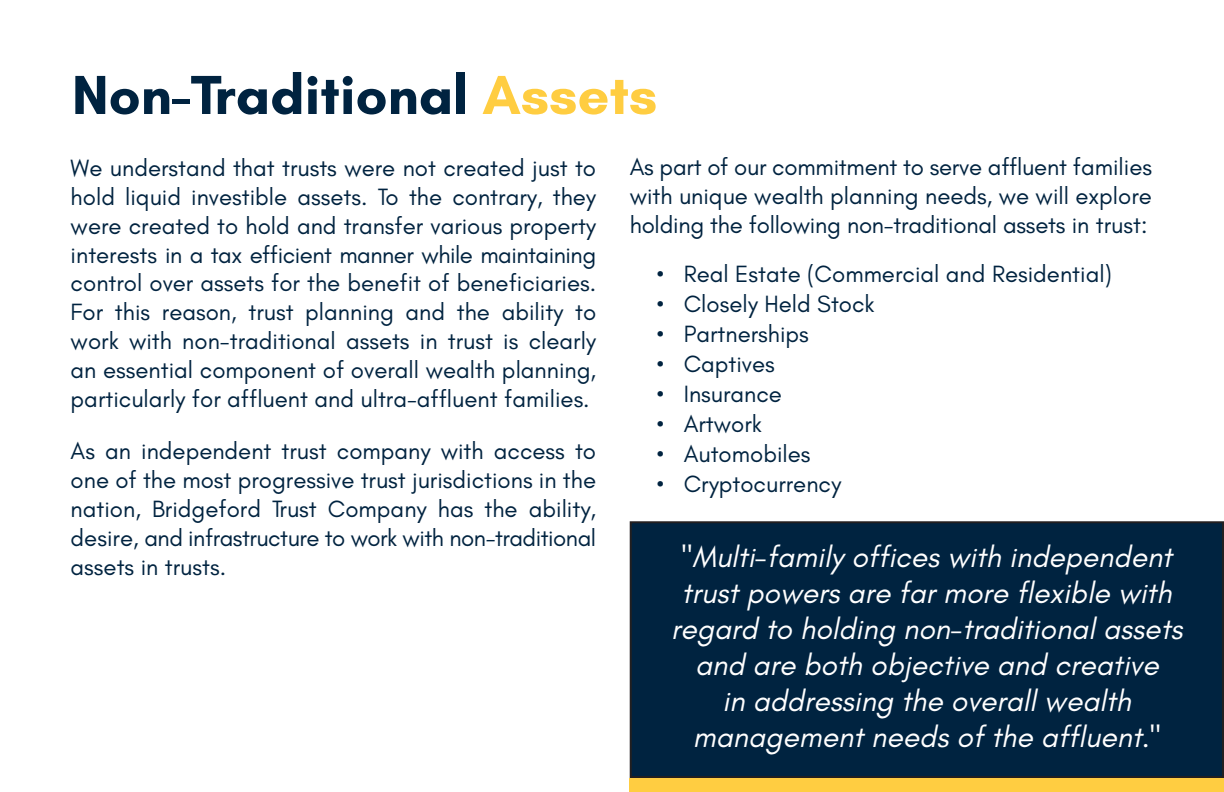
<style>
.page{position:relative;width:1224px;height:792px;background:#fff}
.page>*{position:absolute;margin:0;border:0;box-sizing:border-box;transform-origin:0 0}
.t1{font:700 56px "Glacial Indifference";color:#002340}
.t2{font:italic 30px "Glacial Indifference";color:#fff}
.t3{font:24px/28.8px "Glacial Indifference";color:#002340;text-align:justify}
.s1{color:#ffcd41}
</style>
<div class="page">
<div style="left:631px;top:522px;width:592px;height:255px;background:#002340"></div>
<div style="left:630px;top:521px;width:594px;height:257px;border:2px solid #231f20"></div>
<div style="left:630px;top:778px;width:594px;height:14px;background:#ffcd41"></div>
<p class="t1" style="left:72px;top:60px;width:587px">Non-Traditional <span class="s1">Assets</span></p>
<p class="t3" style="left:71px;top:154px;width:527px">We understand that trusts were not created just to hold liquid investible assets. To the contrary, they were created to hold and transfer various property interests in a tax efficient manner while maintaining control over assets for the benefit of beneficiaries.<br>For this reason, trust planning and the ability to work with non-traditional assets in trust is clearly an essential component of overall wealth planning, particularly for affluent and ultra-affluent families.</p>
<p class="t3" style="left:71px;top:437px;width:527px">As an independent trust company with access to one of the most progressive trust jurisdictions in the nation, Bridgeford Trust Company has the ability, desire, and infrastructure to work with non-traditional assets in trusts.</p>
<p class="t3" style="left:630px;top:153px;width:524px">As part of our commitment to serve affluent families with unique wealth planning needs, we will explore holding the following non-traditional assets in trust:</p>
<p class="t3" style="left:657px;top:260px;width:457px">• Real Estate (Commercial and Residential)</p>
<p class="t3" style="left:657px;top:290px;width:220px">• Closely Held Stock</p>
<p class="t3" style="left:657px;top:320px;width:154px">• Partnerships</p>
<p class="t3" style="left:657px;top:350px;width:120px">• Captives</p>
<p class="t3" style="left:657px;top:380px;width:127px">• Insurance</p>
<p class="t3" style="left:657px;top:410px;width:107px">• Artwork</p>
<p class="t3" style="left:657px;top:440px;width:155px">• Automobiles</p>
<p class="t3" style="left:657px;top:470px;width:186px">• Cryptocurrency</p>
<p class="t2" style="left:682px;top:540px;width:492px">"Multi-family offices with independent</p>
<p class="t2" style="left:682px;top:576px;width:491px">trust powers are far more flexible with</p>
<p class="t2" style="left:671px;top:612px;width:513px">regard to holding non-traditional assets</p>
<p class="t2" style="left:695px;top:648px;width:465px">and are both objective and creative</p>
<p class="t2" style="left:723px;top:684px;width:410px">in addressing the overall wealth</p>
<p class="t2" style="left:693px;top:720px;width:470px">management needs of the affluent."</p>
</div>
